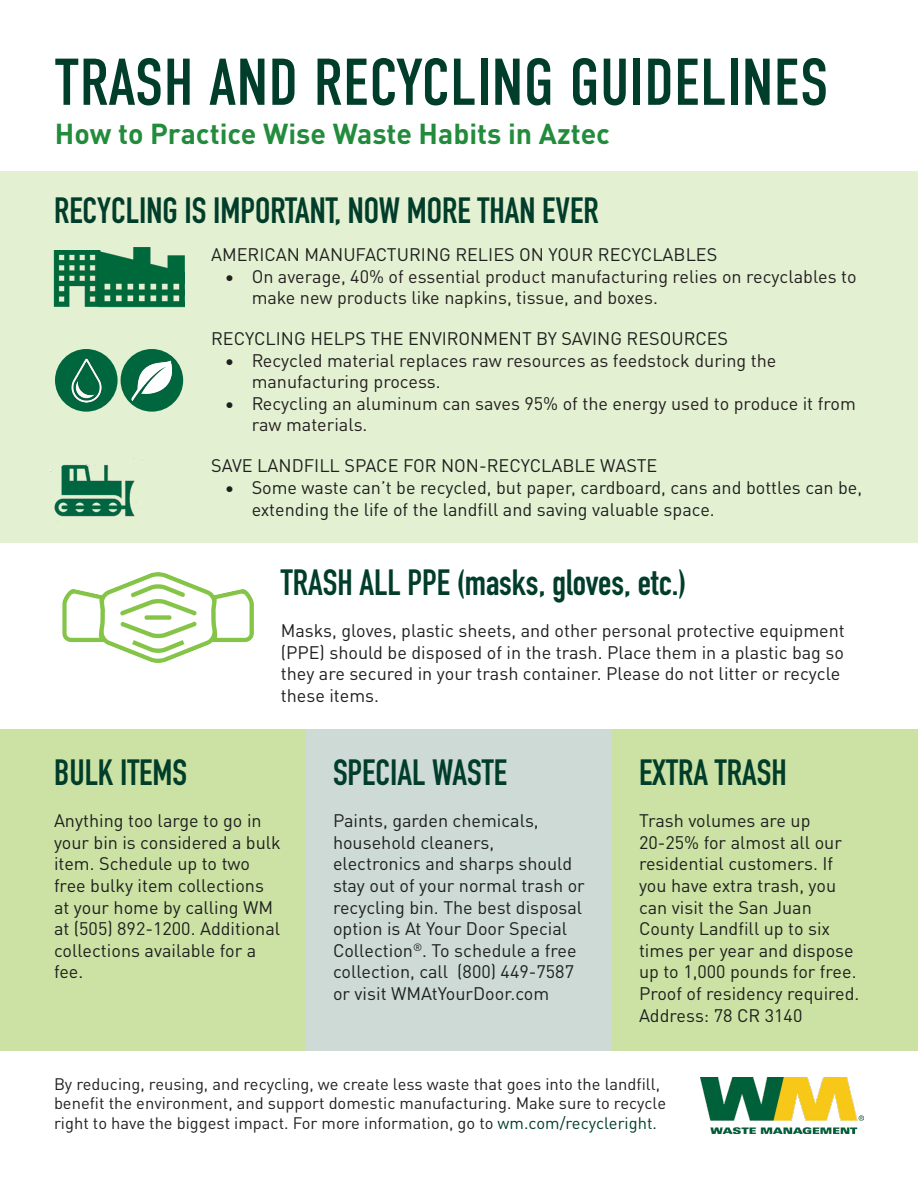
<style>
.page{position:relative;width:918px;height:1188px;background:#fff}
.page>*{position:absolute;margin:0;border:0;box-sizing:border-box;transform-origin:0 0}
.t1{font:66px "DIN Condensed";color:#003d2a}
.t2{font:700 36px "DIN Condensed";color:#003d2a}
.t3{font:700 28.5px "DINOT";color:#238b3c}
.t4{font:18px/21.6px "DINOT";color:#1e201e}
.t5{font:18px/21.6px "DINOT";color:#231f20}
.t6{font:16.5px/19.8px "DINOT";color:#231f20}
.s1{color:#003d2a}
</style>
<div class="page">
<div style="left:0;top:171px;width:918px;height:372px;background:#e4f0d2"></div>
<img style="left:53px;top:250px;width:24px;height:57px">
<img style="left:77px;top:247px;width:107px;height:61px">
<svg style="left:55px;top:349px;width:63px;height:63px"></svg>
<img style="left:59px;top:349px;width:54px;height:63px">
<div style="left:121px;top:349px;width:62px;height:63px;background:#00663e;border-radius:50%"></div>
<img style="left:131px;top:360px;width:42px;height:42px">
<img style="left:51px;top:459px;width:92px;height:58px">
<img style="left:63px;top:572px;width:191px;height:91px">
<div style="left:0;top:729px;width:306px;height:322px;background:#cce2a4"></div>
<div style="left:306px;top:729px;width:306px;height:322px;background:#cddad6"></div>
<div style="left:612px;top:729px;width:306px;height:322px;background:#cce2a4"></div>
<img style="left:700px;top:1077px;width:164px;height:57px">
<p class="t1" style="left:54px;top:45px;width:776px">TRASH AND RECYCLING GUIDELINES</p>
<p class="t3" style="left:55px;top:112px;width:557px">How to Practice Wise Waste Habits in Aztec</p>
<p class="t2" style="left:54px;top:187px;width:546px">RECYCLING IS IMPORTANT, NOW MORE THAN EVER</p>
<p class="t4" style="left:211px;top:242px;width:508px">AMERICAN MANUFACTURING RELIES ON YOUR RECYCLABLES</p>
<p class="t5" style="left:252px;top:264px;width:606px;text-indent:-27px">• On average, 40% of essential product manufacturing relies on recyclables to make new products like napkins, tissue, and boxes.</p>
<p class="t4" style="left:211px;top:326px;width:519px">RECYCLING HELPS THE ENVIRONMENT BY SAVING RESOURCES</p>
<p class="t5" style="left:252px;top:348px;width:526px;text-indent:-27px">• Recycled material replaces raw resources as feedstock during the manufacturing process.</p>
<p class="t5" style="left:252px;top:391px;width:606px;text-indent:-27px">• Recycling an aluminum can saves 95% of the energy used to produce it from raw materials.</p>
<p class="t4" style="left:211px;top:453px;width:448px">SAVE LANDFILL SPACE FOR NON-RECYCLABLE WASTE</p>
<p class="t4" style="left:252px;top:475px;width:612px;text-indent:-27px">• Some waste can’t be recycled, but paper, cardboard, cans and bottles can be, extending the life of the landfill and saving valuable space.</p>
<p class="t2" style="left:281px;top:558px;width:407px">TRASH ALL PPE (masks, gloves, etc.)</p>
<p class="t4" style="left:281px;top:618px;width:566px">Masks, gloves, plastic sheets, and other personal protective equipment (PPE) should be disposed of in the trash. Place them in a plastic bag so they are secured in your trash container. Please do not litter or recycle these items.</p>
<p class="t2" style="left:54px;top:748px;width:135px">BULK ITEMS</p>
<p class="t4" style="left:54px;top:808px;width:228px">Anything too large to go in your bin is considered a bulk item. Schedule up to two free bulky item collections at your home by calling WM at (505) 892-1200. Additional collections available for a fee.</p>
<p class="t2" style="left:333px;top:748px;width:176px">SPECIAL WASTE</p>
<p class="t4" style="left:333px;top:808px;width:253px">Paints, garden chemicals, household cleaners, electronics and sharps should stay out of your normal trash or recycling bin. The best disposal option is At Your Door Special<br>Collection<sup>®</sup>. To schedule a free collection, call (800) 449-7587 or visit WMAtYourDoor.com</p>
<p class="t2" style="left:639px;top:748px;width:149px">EXTRA TRASH</p>
<p class="t4" style="left:639px;top:808px;width:222px">Trash volumes are up<br>20-25% for almost all our residential customers. If you have extra trash, you can visit the San Juan<br>County Landfill up to six times per year and dispose up to 1,000 pounds for free.<br>Proof of residency required.</p>
<p class="t4" style="left:639px;top:1003px;width:165px">Address: 78 CR 3140</p>
<p class="t6" style="left:54px;top:1072px;width:614px">By reducing, reusing, and recycling, we create less waste that goes into the landfill, benefit the environment, and support domestic manufacturing. Make sure to recycle right to have the biggest impact. For more information, go to <span class="s1">wm.com/recycleright.</span></p>
</div>
